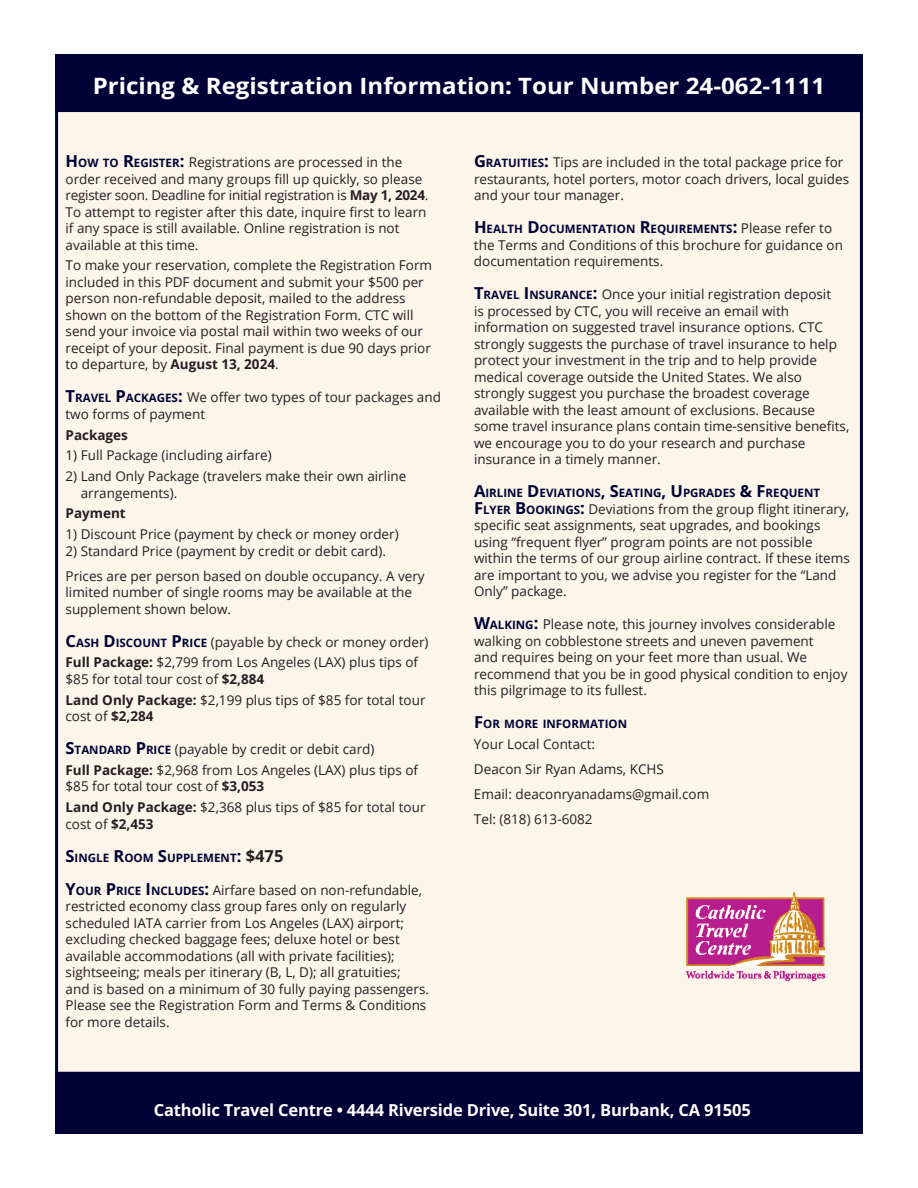
<style>
.page{position:relative;width:918px;height:1188px;background:#fff}
.page>*{position:absolute;margin:0;border:0;box-sizing:border-box;transform-origin:0 0}
.t1{font:700 22.5px "Open Sans";color:#fff;scale:1.07 1}
.t2{font:700 16.5px "Open Sans";letter-spacing:-.01em;color:#fff}
.t3{font:13.5px/16.5px "Open Sans";color:#231f20}
.t4{font:700 13.5px "Open Sans";color:#231f20}
.t5{font:700 11.55px "Open Sans";color:#000236}
.s1{font-weight:700;font-size:16.5px;color:#000236}
.s2{font-weight:700;font-size:11.55px;color:#000236}
.s3{font-weight:700}
.s4{font-size:16.5px}
.s5{font-size:16.5px;color:#231f20}
.s6{font-weight:400;font-size:13.5px;color:#231f20}
</style>
<div class="page">
<div style="left:55px;top:109px;width:808px;height:966px;background:#fbf5ea;border:3px solid #000236"></div>
<div style="left:55px;top:54px;width:808px;height:56px;background:#000236"></div>
<div style="left:55px;top:1075px;width:808px;height:59px;background:#000236"></div>
<img style="left:685px;top:891px;width:141px;height:91px">
<p class="t1" style="left:93px;top:70px;width:686px">Pricing &amp; Registration Information: Tour Number 24-062-1111</p>
<p class="t3" style="left:66px;top:154px;width:364px"><span class="s1">H</span><span class="s2">OW TO</span> <span class="s1">R</span><span class="s2">EGISTER</span><span class="s1">:</span> Registrations are processed in the order received and many groups fill up quickly, so please register soon. Deadline for initial registration is <span class="s3">May 1, 2024</span>.<br>To attempt to register after this date, inquire first to learn if any space is still available. Online registration is not available at this time.</p>
<p class="t3" style="left:66px;top:257px;width:368px">To make your reservation, complete the Registration Form included in this PDF document and submit your $500 per person non-refundable deposit, mailed to the address shown on the bottom of the Registration Form. CTC will send your invoice via postal mail within two weeks of our receipt of your deposit. Final payment is due 90 days prior to departure, by <span class="s3">August 13, 2024</span>.</p>
<p class="t3" style="left:66px;top:389px;width:377px"><span class="s1">T</span><span class="s2">RAVEL</span> <span class="s1">P</span><span class="s2">ACKAGES</span><span class="s1">:</span> We offer two types of tour packages and two forms of payment</p>
<p class="t4" style="left:66px;top:425px;width:64px">Packages</p>
<p class="t3" style="left:66px;top:447px;width:208px">1) Full Package (including airfare)</p>
<p class="t3" style="left:81px;top:468px;width:327px;text-indent:-15px">2) Land Only Package (travelers make their own airline arrangements).</p>
<p class="t4" style="left:66px;top:504px;width:62px">Payment</p>
<p class="t3" style="left:66px;top:526px;width:335px">1) Discount Price (payment by check or money order)</p>
<p class="t3" style="left:66px;top:542px;width:322px">2) Standard Price (payment by credit or debit card).</p>
<p class="t3" style="left:66px;top:567px;width:361px">Prices are per person based on double occupancy. A very limited number of single rooms may be available at the supplement shown below.</p>
<p class="t3" style="left:66px;top:633px;width:364px"><span class="s1">C</span><span class="s2">ASH</span> <span class="s1">D</span><span class="s2">ISCOUNT</span> <span class="s1">P</span><span class="s2">RICE</span> (payable by check or money order)</p>
<p class="t3" style="left:66px;top:654px;width:354px"><span class="s3">Full Package</span><span class="s3">:</span> $2,799 from Los Angeles (LAX) plus tips of $85 for total tour cost of <span class="s3">$2,884</span></p>
<p class="t3" style="left:66px;top:691px;width:361px"><span class="s3">Land Only Package</span><span class="s3">:</span> $2,199 plus tips of $85 for total tour cost of <span class="s3">$2,284</span></p>
<p class="t3" style="left:66px;top:741px;width:310px"><span class="s1">S</span><span class="s2">TANDARD</span> <span class="s1">P</span><span class="s2">RICE</span> (payable by credit or debit card)</p>
<p class="t3" style="left:66px;top:761px;width:354px"><span class="s3">Full Package</span><span class="s3">:</span> $2,968 from Los Angeles (LAX) plus tips of $85 for total tour cost of <span class="s3">$3,053</span></p>
<p class="t3" style="left:66px;top:799px;width:361px"><span class="s3">Land Only Package</span><span class="s3">:</span> $2,368 plus tips of $85 for total tour cost of <span class="s3">$2,453</span></p>
<p class="t5" style="left:66px;top:850px;width:219px"><span class="s4">S</span>INGLE <span class="s4">R</span>OOM <span class="s4">S</span>UPPLEMENT<span class="s4">:</span> <span class="s5">$475</span></p>
<p class="t3" style="left:66px;top:881px;width:365px"><span class="s1">Y</span><span class="s2">OUR</span> <span class="s1">P</span><span class="s2">RICE</span> <span class="s1">I</span> <span class="s2">NCLUDES</span><span class="s1">:</span> Airfare based on non-refundable, restricted economy class group fares only on regularly scheduled IATA carrier from Los Angeles (LAX) airport; excluding checked baggage fees; deluxe hotel or best available accommodations (all with private facilities); sightseeing; meals per itinerary (B, L, D); all gratuities;<br>and is based on a minimum of 30 fully paying passengers.<br>Please see the Registration Form and Terms &amp; Conditions for more details.</p>
<p class="t3" style="left:474px;top:154px;width:377px"><span class="s1">G</span> <span class="s2">RATUITIES</span><span class="s1">:</span> Tips are included in the total package price for restaurants, hotel porters, motor coach drivers, local guides and your tour manager.</p>
<p class="t5" style="left:474px;top:221px;width:360px"><span class="s4">H</span>EALTH <span class="s4">D</span>OCUMENTATION <span class="s4">R</span>EQUIREMENTS<span class="s4">:</span> <span class="s6">Please refer to</span></p>
<p class="t3" style="left:474px;top:236px;width:371px">the Terms and Conditions of this brochure for guidance on documentation requirements.</p>
<p class="t3" style="left:474px;top:286px;width:377px"><span class="s1">T</span><span class="s2">RAVEL</span> <span class="s1">I</span> <span class="s2">NSURANCE</span><span class="s1">:</span> Once your initial registration deposit<br>is processed by CTC, you will receive an email with information on suggested travel insurance options. CTC strongly suggests the purchase of travel insurance to help protect your investment in the trip and to help provide medical coverage outside the United States. We also strongly suggest you purchase the broadest coverage available with the least amount of exclusions. Because some travel insurance plans contain time-sensitive benefits, we encourage you to do your research and purchase insurance in a timely manner.</p>
<p class="t5" style="left:474px;top:485px;width:348px"><span class="s4">A</span>IRLINE <span class="s4">D</span>EVIATIONS<span class="s4">, S</span>EATING<span class="s4">, U</span> PGRADES <span class="s4">&amp; F</span>REQUENT</p>
<p class="t3" style="left:474px;top:500px;width:377px"><span class="s1">F</span><span class="s2">LYER</span> <span class="s1">B</span><span class="s2">OOKINGS</span><span class="s1">:</span> Deviations from the group flight itinerary, specific seat assignments, seat upgrades, and bookings using “frequent flyer” program points are not possible within the terms of our group airline contract. If these items are important to you, we advise you register for the “Land Only” package.</p>
<p class="t3" style="left:474px;top:616px;width:375px"><span class="s1">W</span><span class="s2">ALKING</span><span class="s1">:</span> Please note, this journey involves considerable walking on cobblestone streets and uneven pavement<br>and requires being on your feet more than usual. We recommend that you be in good physical condition to enjoy this pilgrimage to its fullest.</p>
<p class="t5" style="left:474px;top:716px;width:154px"><span class="s4">F</span>OR MORE INFORMATION</p>
<p class="t3" style="left:474px;top:735px;width:123px">Your Local Contact:</p>
<p class="t3" style="left:474px;top:760px;width:191px">Deacon Sir Ryan Adams, KCHS</p>
<p class="t3" style="left:474px;top:785px;width:237px">Email: deaconryanadams@gmail.com</p>
<p class="t3" style="left:474px;top:810px;width:120px">Tel: (818) 613-6082</p>
<p class="t2" style="left:154px;top:1099px;width:599px">Catholic Travel Centre • 4444 Riverside Drive, Suite 301, Burbank, CA 91505</p>
</div>
